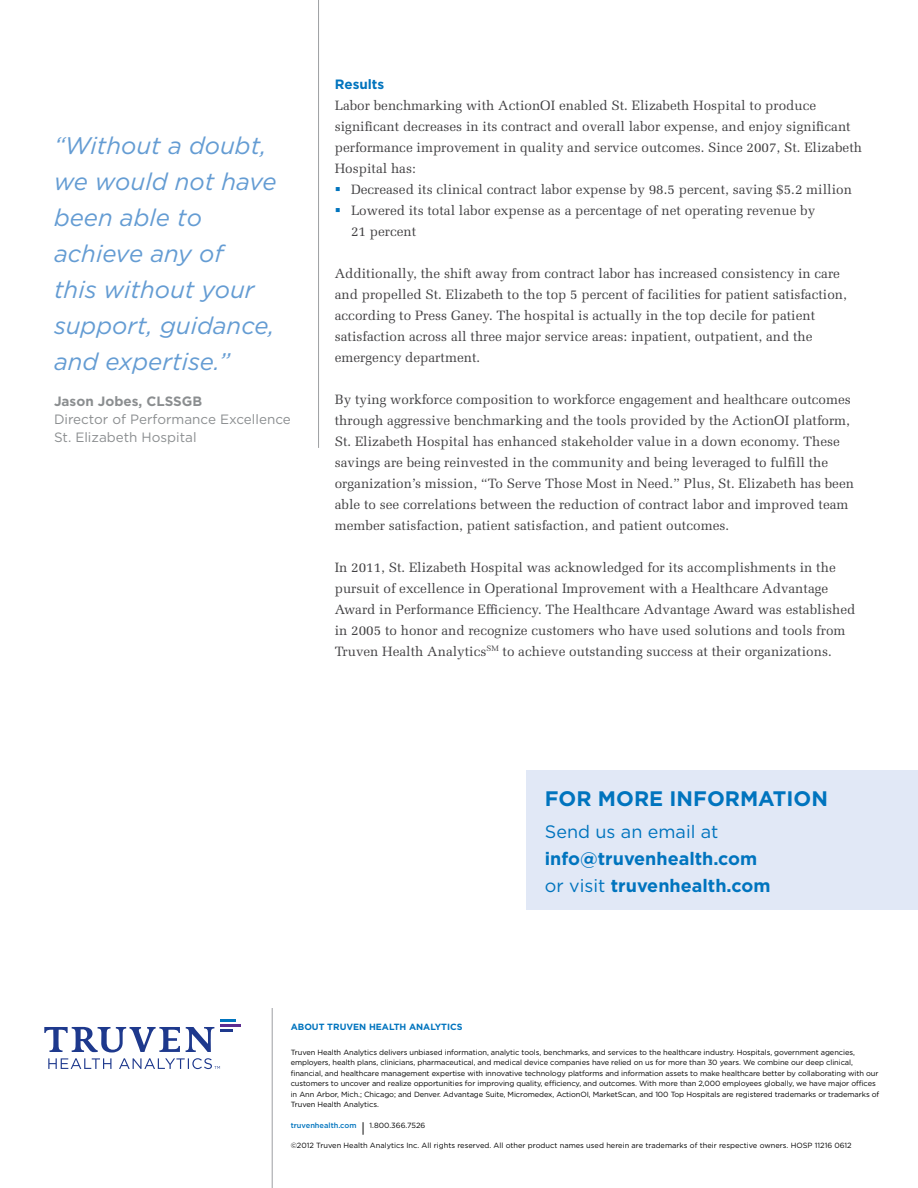
<style>
.page{position:relative;width:918px;height:1188px;background:#fff}
.page>*{position:absolute;margin:0;border:0;box-sizing:border-box;transform-origin:0 0}
.t1{font:italic 24px/36px "Gotham";color:#649cd3}
.t2{font:700 21px "Gotham";color:#0074be}
.t3{font:700 18px/27px "Gotham";color:#0074be}
.t4{font:18px "Gotham";color:#0074be}
.t5{font:13.5px/21px "Melior LT Std";color:#414042}
.t6{font:13.5px/18px "Gotham";color:#8b8e90}
.t7{font:700 13.5px "Gotham";color:#8b8e90}
.t8{font:700 13.5px "Gotham";color:#0074be}
.t9{font:700 9px "Gotham";color:#0074be}
.t10{font:7.5px/10.5px "Gotham";letter-spacing:-.01em;color:#000}
.t11{font:500 7.5px "Gotham";color:#0074be}
.s1{color:#0074be}
.s2{font-weight:400}
.s3{font-weight:400;font-size:13.5px;color:#000}
.s4{font-weight:400;color:#000}
</style>
<div class="page">
<hr style="left:220px;top:1024px;width:21px;height:3px;background:#5c2d91">
<hr style="left:220px;top:1019px;width:16px;height:3px;background:#0074be">
<svg style="left:44px;top:1027px;width:188px;height:42px"></svg>
<hr style="left:272px;top:1008px;width:1px;height:180px;background:#9d9fa2">
<div style="left:527px;top:770px;width:391px;height:140px;background:#e1e8f6"></div>
<hr style="left:318px;top:0;width:1px;height:448px;background:#9d9fa2">
<h1 class="t1" style="left:54px;top:127px;width:224px">“Without a doubt, we would not have been able to achieve any of<br>this without your support, guidance, and expertise.”</h1>
<p class="t7" style="left:54px;top:392px;width:150px">Jason Jobes, CLSSGB</p>
<p class="t6" style="left:54px;top:410px;width:238px">Director of Performance Excellence<br>St. Elizabeth Hospital</p>
<p class="t8" style="left:335px;top:75px;width:51px">Results</p>
<p class="t5" style="left:335px;top:95px;width:529px">Labor benchmarking with ActionOI enabled St. Elizabeth Hospital to produce significant decreases in its contract and overall labor expense, and enjoy significant performance improvement in quality and service outcomes. Since 2007, St. Elizabeth Hospital has:</p>
<p class="t5" style="left:335px;top:179px;width:519px"><span class="s1">▪</span> Decreased its clinical contract labor expense by 98.5 percent, saving $5.2 million</p>
<p class="t5" style="left:351px;top:200px;width:466px;text-indent:-16px"><span class="s1">▪</span> Lowered its total labor expense as a percentage of net operating revenue by<br>21 percent</p>
<p class="t5" style="left:335px;top:263px;width:514px">Additionally, the shift away from contract labor has increased consistency in care and propelled St. Elizabeth to the top 5 percent of facilities for patient satisfaction, according to Press Ganey. The hospital is actually in the top decile for patient satisfaction across all three major service areas: inpatient, outpatient, and the emergency department.</p>
<p class="t5" style="left:335px;top:389px;width:521px">By tying workforce composition to workforce engagement and healthcare outcomes through aggressive benchmarking and the tools provided by the ActionOI platform, St. Elizabeth Hospital has enhanced stakeholder value in a down economy. These savings are being reinvested in the community and being leveraged to fulfill the organization’s mission, “To Serve Those Most in Need.” Plus, St. Elizabeth has been able to see correlations between the reduction of contract labor and improved team member satisfaction, patient satisfaction, and patient outcomes.</p>
<p class="t5" style="left:335px;top:557px;width:522px">In 2011, St. Elizabeth Hospital was acknowledged for its accomplishments in the pursuit of excellence in Operational Improvement with a Healthcare Advantage Award in Performance Efficiency. The Healthcare Advantage Award was established in 2005 to honor and recognize customers who have used solutions and tools from Truven Health Analytics<sup>SM</sup> to achieve outstanding success at their organizations.</p>
<h2 class="t2" style="left:545px;top:784px;width:88px">For more</h2>
<h2 class="t2" style="left:670px;top:784px;width:15px">infor</h2>
<h2 class="t2" style="left:740px;top:784px;width:33px">mation</h2>
<h3 class="t4" style="left:545px;top:820px;width:175px">Send us an email at</h3>
<h3 class="t3" style="left:545px;top:845px;width:227px">info@truvenhealth.com <span class="s2">or visit</span> truvenhealth.com</h3>
<p class="t9" style="left:291px;top:1021px;width:173px">ABOUT TRUVEN HEALTH ANALYTICS</p>
<p class="t10" style="left:291px;top:1047px;width:590px">Truven Health Analytics delivers unbiased information, analytic tools, benchmarks, and services to the healthcare industry. Hospitals, government agencies, employers, health plans, clinicians, pharmaceutical, and medical device companies have relied on us for more than 30 years. We combine our deep clinical, financial, and healthcare management expertise with innovative technology platforms and information assets to make healthcare better by collaborating with our customers to uncover and realize opportunities for improving quality, efficiency, and outcomes. With more than 2,000 employees globally, we have major offices in Ann Arbor, Mich.; Chicago; and Denver. Advantage Suite, Micromedex, ActionOI, MarketScan, and 100 Top Hospitals are registered trademarks or trademarks of Truven Health Analytics.</p>
<p class="t11" style="left:291px;top:1121px;width:136px">truvenhealth.com <span class="s3">|</span> <span class="s4">1.800.366.7526</span></p>
<p class="t10" style="left:291px;top:1140px;width:562px">©2012 Truven Health Analytics Inc. All rights reserved. All other product names used herein are trademarks of their respective owners. HOSP 11216 0612</p>
</div>
